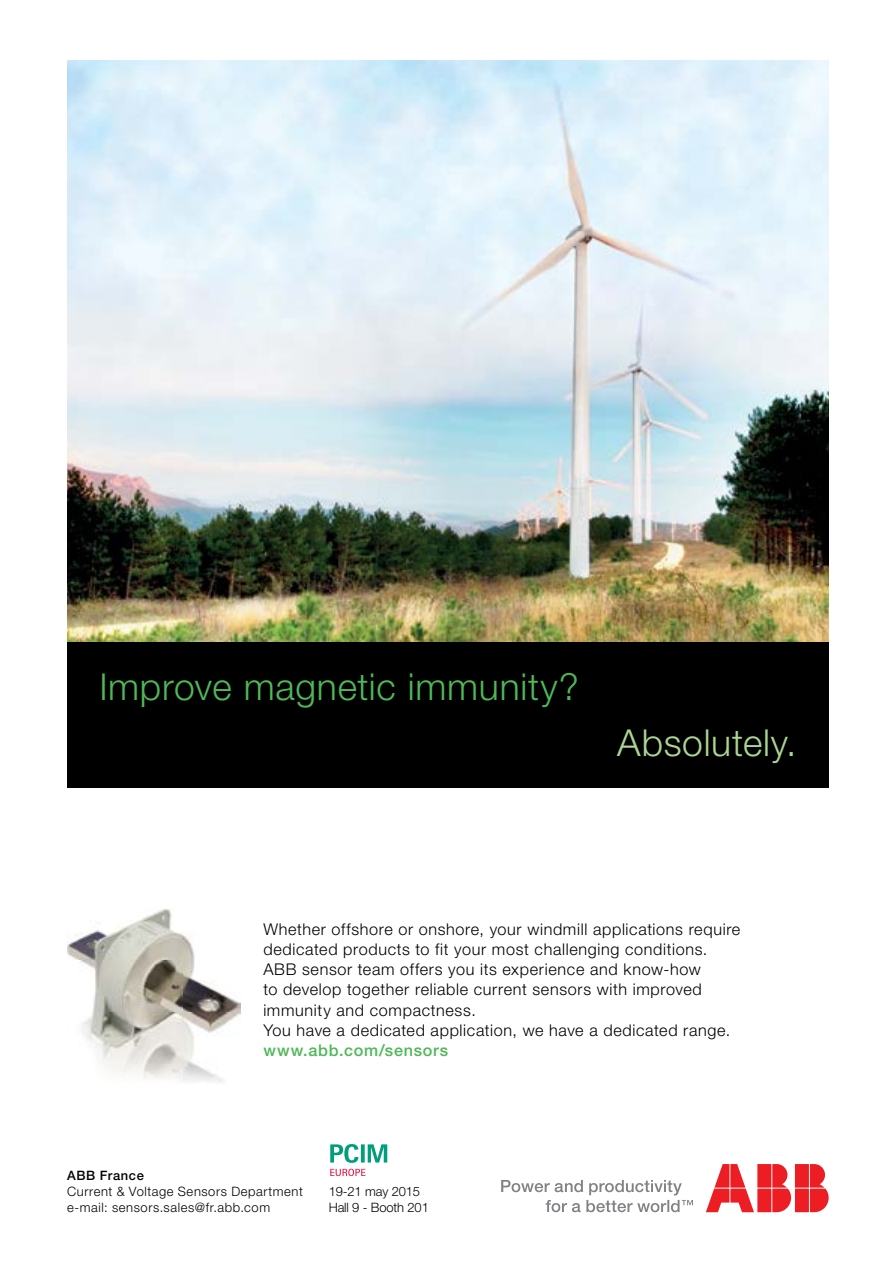
<style>
.page{position:relative;width:893px;height:1263px;background:#fff}
.page>*{position:absolute;margin:0;border:0;box-sizing:border-box;transform-origin:0 0}
.t1{font:300 37.2px "Helvetica Neue LT Std";letter-spacing:.02em;color:#4eb857}
.t2{font:300 37.2px "Helvetica Neue LT Std";letter-spacing:.02em;color:#abd593}
.t3{font:300 16.2px/20.2px "Helvetica Neue LT Std";letter-spacing:.04em;color:#000}
.t4{font:500 16.2px "Helvetica Neue LT Std";letter-spacing:.045em;color:#4eb857}
.t5{font:300 12.9px/16.2px "Helvetica Neue LT Std";letter-spacing:.045em;color:#000}
.t6{font:300 12.9px/16.2px "Helvetica Neue";letter-spacing:-.01em;color:#000}
.t7{font:500 12.9px "Helvetica Neue LT Std";letter-spacing:.05em;color:#000}
</style>
<div class="page">
<svg style="left:501px;top:1180px;width:192px;height:32px"></svg>
<svg style="left:706px;top:1164px;width:123px;height:48px"></svg>
<div style="left:67px;top:641px;width:762px;height:147px;background:#000"></div>
<img style="left:67px;top:908px;width:173px;height:174px">
<img style="left:67px;top:61px;width:762px;height:580px">
<svg style="left:330px;top:1169px;width:35px;height:7px"></svg>
<svg style="left:330px;top:1144px;width:57px;height:19px"></svg>
<h1 class="t1" style="left:99px;top:664px;width:481px">Improve magnetic immunity?</h1>
<h1 class="t2" style="left:617px;top:720px;width:181px">Absolutely.</h1>
<p class="t3" style="left:263px;top:918px;width:478px">Whether offshore or onshore, your windmill applications require dedicated products to fit your most challenging conditions.<br>ABB sensor team offers you its experience and know-how<br>to develop together reliable current sensors with improved immunity and compactness.<br>You have a dedicated application, we have a dedicated range.</p>
<p class="t4" style="left:263px;top:1041px;width:186px">www.abb.com/sensors</p>
<p class="t7" style="left:67px;top:1167px;width:78px">ABB France</p>
<p class="t5" style="left:67px;top:1183px;width:237px">Current &amp; Voltage Sensors Department e-mail: sensors.sales@fr.abb.com</p>
<p class="t6" style="left:329px;top:1183px;width:102px">19-21 may 2015<br>Hall 9 - Booth 201</p>
</div>
